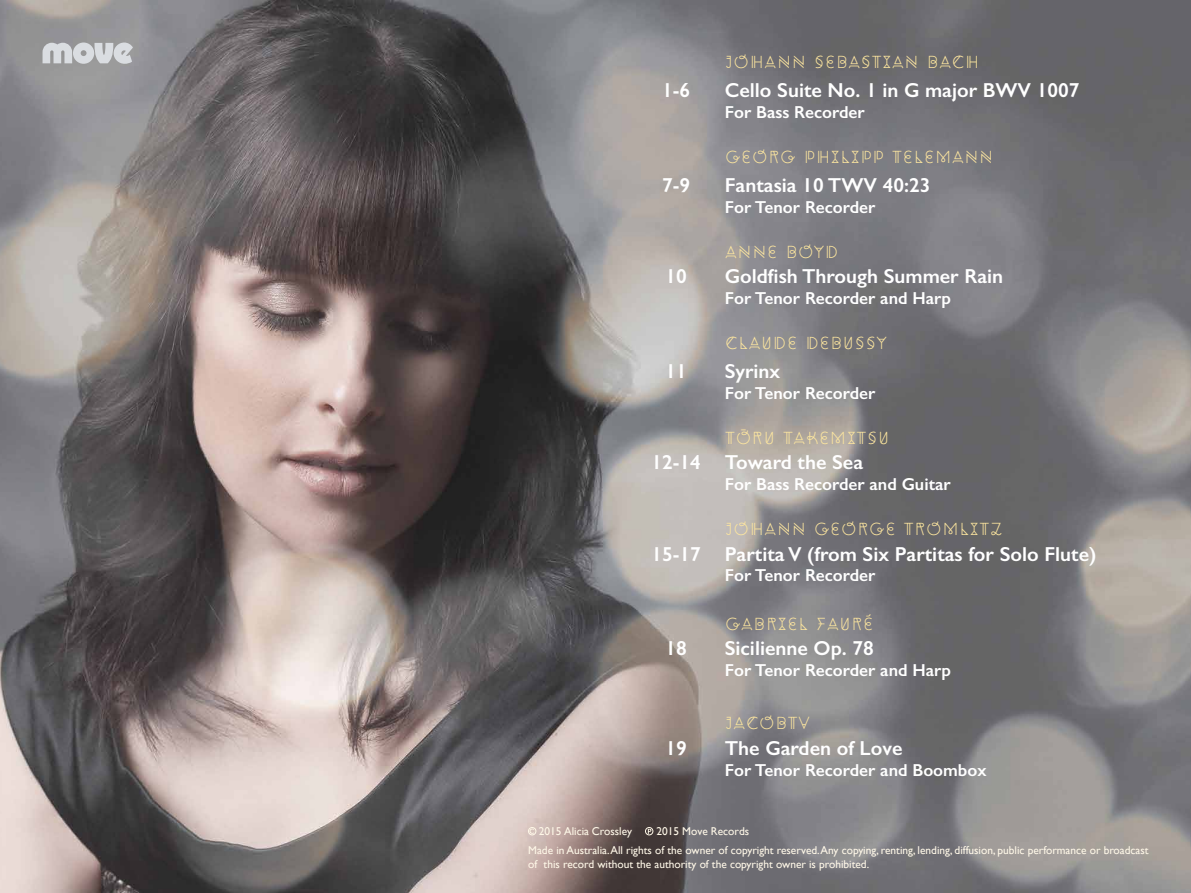
<style>
.page{position:relative;width:1191px;height:893px;background:#fff}
.page>*{position:absolute;margin:0;border:0;box-sizing:border-box;transform-origin:0 0}
.t1{font:600 20.25px "Gill Sans";color:#fff}
.t2{font:600 17.4px "Gill Sans";color:#fff}
.t3{font:17.4px "Theory FY";color:#fde69f}
.t4{font:11.4px/13.6px "Gill Sans";color:#fff8e8}
</style>
<div class="page">
<img style="left:0;top:0;width:1191px;height:893px">
<svg style="left:43px;top:43px;width:90px;height:21px;background:#c8cacd"></svg>
<div style="left:528px;top:827px;width:8px;height:8px;border:1px solid #fff8e8;border-radius:50%"></div>
<svg style="left:529px;top:829px;width:5px;height:5px"></svg>
<div style="left:645px;top:827px;width:8px;height:8px;border:1px solid #fff8e8;border-radius:50%"></div>
<svg style="left:648px;top:829px;width:3px;height:5px"></svg>
<h2 class="t3" style="left:725px;top:52px;width:256px">JOHANN SEBASTIAN BACH</h2>
<h1 class="t1" style="left:662px;top:78px;width:30px">1-6</h1>
<h1 class="t1" style="left:725px;top:78px;width:356px">Cello Suite No. 1 in G major BWV 1007</h1>
<h2 class="t2" style="left:725px;top:102px;width:141px">For Bass Recorder</h2>
<h2 class="t3" style="left:725px;top:147px;width:270px">GEORG PHILIPP TELEMANN</h2>
<h1 class="t1" style="left:662px;top:173px;width:30px">7-9</h1>
<h1 class="t1" style="left:725px;top:173px;width:207px">Fantasia 10 TWV 40:23</h1>
<h2 class="t2" style="left:725px;top:196px;width:152px">For Tenor Recorder</h2>
<h2 class="t3" style="left:725px;top:242px;width:115px">ANNE BOYD</h2>
<h1 class="t1" style="left:665px;top:264px;width:23px">10</h1>
<h1 class="t1" style="left:725px;top:264px;width:280px">Goldfish Through Summer Rain</h1>
<h2 class="t2" style="left:725px;top:288px;width:228px">For Tenor Recorder and Harp</h2>
<h2 class="t3" style="left:725px;top:333px;width:163px">CLAUDE DEBUSSY</h2>
<h1 class="t1" style="left:665px;top:359px;width:23px">11</h1>
<h1 class="t1" style="left:725px;top:359px;width:57px">Syrinx</h1>
<h2 class="t2" style="left:725px;top:382px;width:152px">For Tenor Recorder</h2>
<h2 class="t3" style="left:725px;top:428px;width:166px">TŌRU TAKEMITSU</h2>
<h1 class="t1" style="left:651px;top:450px;width:213px">12-14 Toward the Sea</h1>
<h2 class="t2" style="left:725px;top:474px;width:227px">For Bass Recorder and Guitar</h2>
<h2 class="t3" style="left:725px;top:519px;width:278px">JOHANN GEORGE TROMLITZ</h2>
<h1 class="t1" style="left:651px;top:541px;width:446px">15-17 Partita V (from Six Partitas for Solo Flute)</h1>
<h2 class="t2" style="left:725px;top:565px;width:152px">For Tenor Recorder</h2>
<h2 class="t3" style="left:725px;top:614px;width:150px">GABRIEL FAURÉ</h2>
<h1 class="t1" style="left:665px;top:636px;width:23px">18</h1>
<h1 class="t1" style="left:725px;top:636px;width:151px">Sicilienne Op. 78</h1>
<h2 class="t2" style="left:725px;top:660px;width:228px">For Tenor Recorder and Harp</h2>
<h2 class="t3" style="left:725px;top:713px;width:87px">JACOBTV</h2>
<h1 class="t1" style="left:665px;top:736px;width:23px">19</h1>
<h1 class="t1" style="left:725px;top:736px;width:179px">The Garden of Love</h1>
<h2 class="t2" style="left:725px;top:759px;width:263px">For Tenor Recorder and Boombox</h2>
<p class="t4" style="left:539px;top:824px;width:95px">2015 Alicia Crossley</p>
<p class="t4" style="left:656px;top:824px;width:94px">2015 Move Records</p>
<p class="t4" style="left:528px;top:843px;width:622px">Made in Australia. All rights of the owner of copyright reserved. Any copying, renting, lending, diffusion, public performance or broadcast of this record without the authority of the copyright owner is prohibited.</p>
</div>
